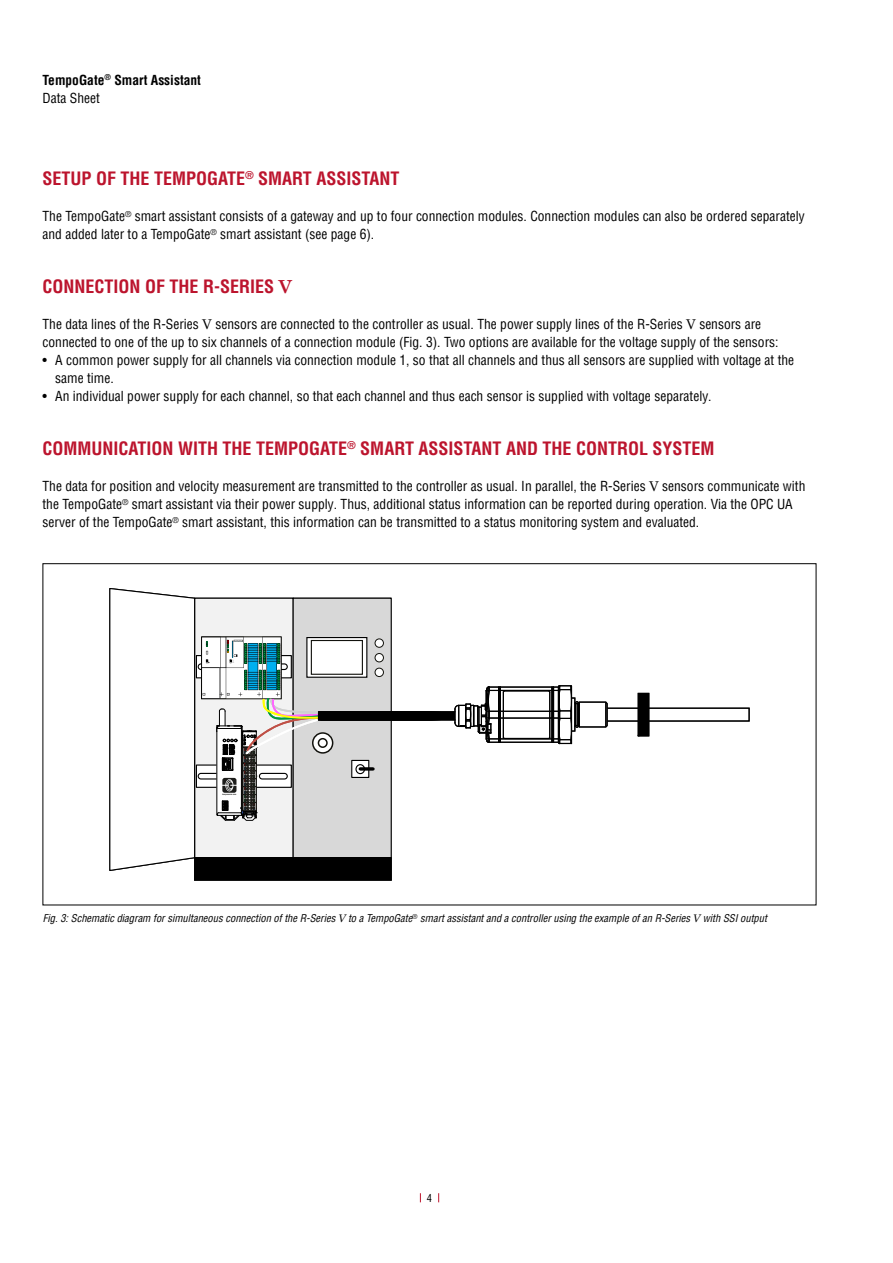
<style>
.page{position:relative;width:893px;height:1263px;background:#fff}
.page>*{position:absolute;margin:0;border:0;box-sizing:border-box;transform-origin:0 0}
.Headlines{font:700 condensed 18px "Helvetica LT Pro";color:#bc142d}
.Headline{font:700 condensed 18px "Helvetica LT Pro";color:#bc142d}
.Headline-2{font:condensed 13.5px/18px "Helvetica LT Pro";color:#000}
.t1{font:700 condensed 13.5px/18px "Helvetica LT Pro";color:#000}
.t2{font:italic condensed 10.5px "Helvetica LT Pro";color:#000}
.t3{font:condensed 10.5px "Helvetica LT Pro";color:#000}
.t4{font:700 condensed 1.95px "Helvetica LT Pro";color:#1d1d1b}
.s1{font-weight:400}
.s2{font-family:"Century Schoolbook";font-stretch:normal}
</style>
<div class="page">
<div style="left:195px;top:598px;width:98px;height:260px;background:#f2f2f2"></div>
<div style="left:196px;top:765px;width:95px;height:22px;background:#fff"></div>
<div style="left:196px;top:764px;width:96px;height:24px;border:1px solid #000"></div>
<div style="left:198px;top:773px;width:29px;height:6px;border:1px solid #000;border-radius:3px"></div>
<div style="left:196px;top:655px;width:96px;height:23px;border:1px solid #000"></div>
<div style="left:198px;top:664px;width:28px;height:5px;background:#fff;border-radius:3px"></div>
<div style="left:198px;top:663px;width:29px;height:7px;border:1px solid #000;border-radius:3px"></div>
<div style="left:293px;top:598px;width:98px;height:260px;background:#d8d8d8"></div>
<div style="left:293px;top:598px;width:99px;height:260px;border:1px solid #000"></div>
<svg style="left:109px;top:588px;width:87px;height:283px"></svg>
<div style="left:195px;top:858px;width:196px;height:22px;background:#000"></div>
<div style="left:194px;top:857px;width:198px;height:24px;border:1px solid #000"></div>
<div style="left:201px;top:636px;width:81px;height:63px;border:1px solid #12120d"></div>
<div style="left:559px;top:739px;width:12px;height:5px;border:1px solid #000"></div>
<div style="left:559px;top:710px;width:12px;height:9px;border:1px solid #000"></div>
<div style="left:559px;top:685px;width:12px;height:5px;border:1px solid #000"></div>
<svg style="left:570px;top:685px;width:180px;height:60px"></svg>
<svg style="left:202px;top:637px;width:359px;height:184px"></svg>
<p class="t1" style="left:43px;top:70px;width:160px">TempoGate<sup>®</sup> Smart Assistant<br><span class="s1">Data Sheet</span></p>
<p class="Headlines" style="left:43px;top:167px;width:358px">SETUP OF THE TEMPOGATE<sup>®</sup> SMART ASSISTANT</p>
<p class="Headline-2" style="left:43px;top:207px;width:764px">The TempoGate<sup>®</sup> smart assistant consists of a gateway and up to four connection modules. Connection modules can also be ordered separately and added later to a TempoGate<sup>®</sup> smart assistant (see page 6).</p>
<p class="Headline" style="left:43px;top:275px;width:251px">CONNECTION OF THE R-SERIES <span class="s2">V</span></p>
<p class="Headline-2" style="left:43px;top:315px;width:738px">The data lines of the R-Series <span class="s2">V</span> sensors are connected to the controller as usual. The power supply lines of the R-Series <span class="s2">V</span> sensors are connected to one of the up to six channels of a connection module (Fig. 3). Two options are available for the voltage supply of the sensors:</p>
<p class="Headline-2" style="left:55px;top:351px;width:740px;text-indent:-13px">• A common power supply for all channels via connection module 1, so that all channels and thus all sensors are supplied with voltage at the same time.</p>
<p class="Headline-2" style="left:43px;top:387px;width:671px">• An individual power supply for each channel, so that each channel and thus each sensor is supplied with voltage separately.</p>
<p class="Headlines" style="left:43px;top:437px;width:674px">COMMUNICATION WITH THE TEMPOGATE<sup>®</sup> SMART ASSISTANT AND THE CONTROL SYSTEM</p>
<p class="Headline-2" style="left:43px;top:477px;width:764px">The data for position and velocity measurement are transmitted to the controller as usual. In parallel, the R-Series <span class="s2">V</span> sensors communicate with the TempoGate<sup>®</sup> smart assistant via their power supply. Thus, additional status information can be reported during operation. Via the OPC UA server of the TempoGate<sup>®</sup> smart assistant, this information can be transmitted to a status monitoring system and evaluated.</p>
<p class="t4" style="left:222px;top:793px;width:16px">temposonics.com</p>
<p class="t2" style="left:43px;top:911px;width:726px">Fig. 3: Schematic diagram for simultaneous connection of the R-Series <span class="s2">V</span> to a TempoGate® smart assistant and a controller using the example of an R-Series <span class="s2">V</span> with SSI output</p>
<p class="t3" style="left:427px;top:1191px;width:7px">4</p>
</div>
